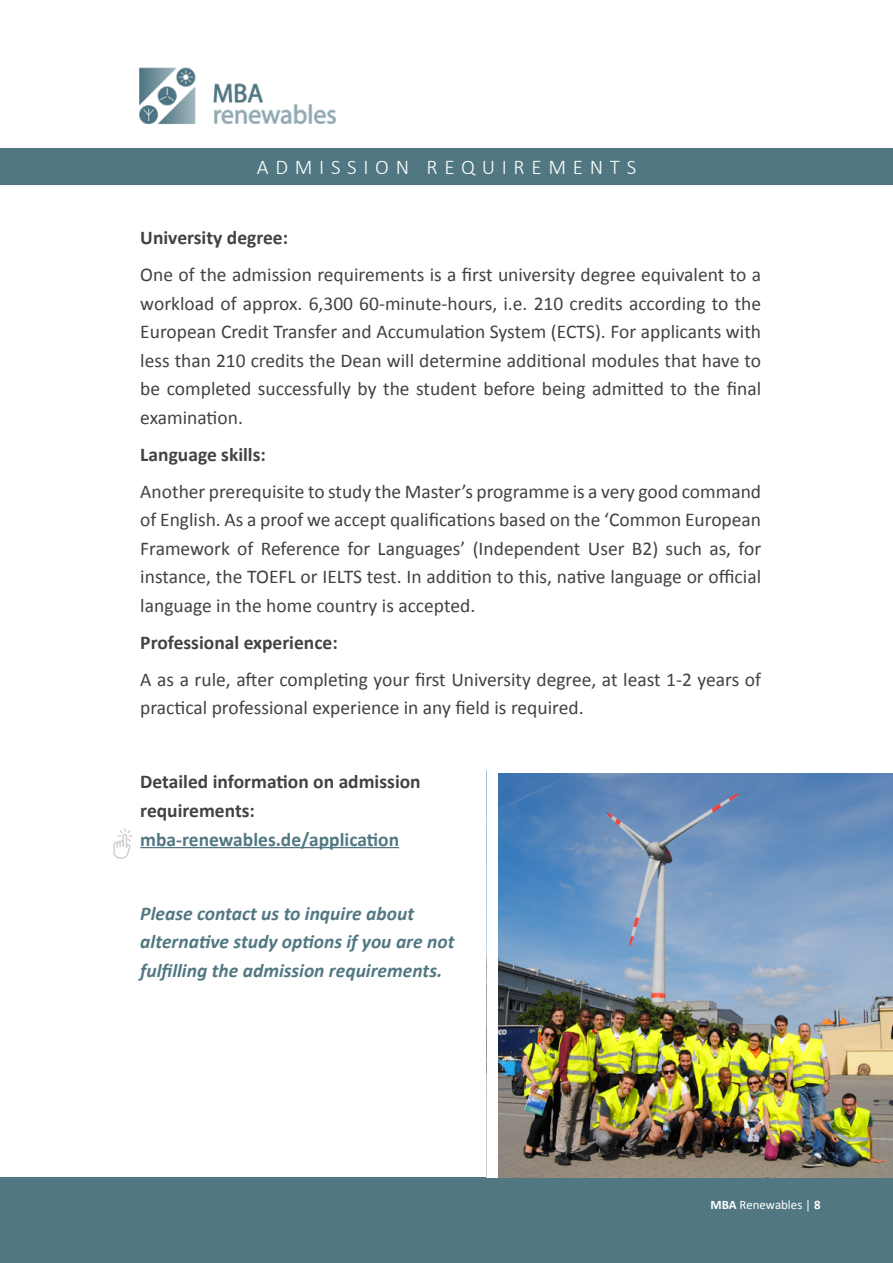
<style>
.page{position:relative;width:893px;height:1263px;background:#fff}
.page>*{position:absolute;margin:0;border:0;box-sizing:border-box;transform-origin:0 0}
.t1{font:300 21px "Calibri";letter-spacing:.32em;color:#fff}
.t2{font:19.5px/28.5px "Calibri";color:#424241;text-align:justify}
.t3{font:700 19.5px/28.5px "Calibri";color:#424241}
.t4{font:italic 700 19.5px/28.5px "Calibri";color:#517882}
.t5{font:700 19.5px "Calibri";color:#517882}
.t6{font:12.9px "Calibri";color:#fff}
.s1{font-weight:700}
</style>
<div class="page">
<img style="left:139px;top:67px;width:198px;height:58px">
<div style="left:0;top:149px;width:893px;height:36px;background:#517882"></div>
<div style="left:0;top:1178px;width:893px;height:85px;background:#517882"></div>
<hr style="left:140px;top:847px;width:259px;height:1px;background:#517882">
<img style="left:498px;top:773px;width:395px;height:405px">
<svg style="left:113px;top:828px;width:19px;height:31px"></svg>
<p class="t1" style="left:257px;top:154px;width:381px">ADMISSION REQUIREMENTS</p>
<p class="t3" style="left:140px;top:223px;width:149px">University degree:</p>
<p class="t2" style="left:140px;top:260px;width:622px">One of the admission requirements is a first university degree equivalent to a workload of approx. 6,300 60-minute-hours, i.e. 210 credits according to the European Credit Transfer and Accumulation System (ECTS). For applicants with less than 210 credits the Dean will determine additional modules that have to be completed successfully by the student before being admitted to the final examination.</p>
<p class="t3" style="left:140px;top:439px;width:127px">Language skills:</p>
<p class="t2" style="left:140px;top:476px;width:622px">Another prerequisite to study the Master’s programme is a very good command of English. As a proof we accept qualifications based on the ‘Common European Framework of Reference for Languages’ (Independent User B2) such as, for instance, the TOEFL or IELTS test. In addition to this, native language or official language in the home country is accepted.</p>
<p class="t3" style="left:140px;top:627px;width:199px">Professional experience:</p>
<p class="t2" style="left:140px;top:664px;width:622px">A as a rule, after completing your first University degree, at least 1-2 years of practical professional experience in any field is required.</p>
<p class="t3" style="left:140px;top:767px;width:282px">Detailed information on admission requirements:</p>
<p class="t5" style="left:140px;top:825px;width:260px">mba-renewables.de/application</p>
<p class="t4" style="left:140px;top:898px;width:316px">Please contact us to inquire about alternative study options if you are not fulfilling the admission requirements.</p>
<p class="t6" style="left:710px;top:1196px;width:112px"><span class="s1">MBA</span> Renewables | <span class="s1">8</span></p>
</div>
